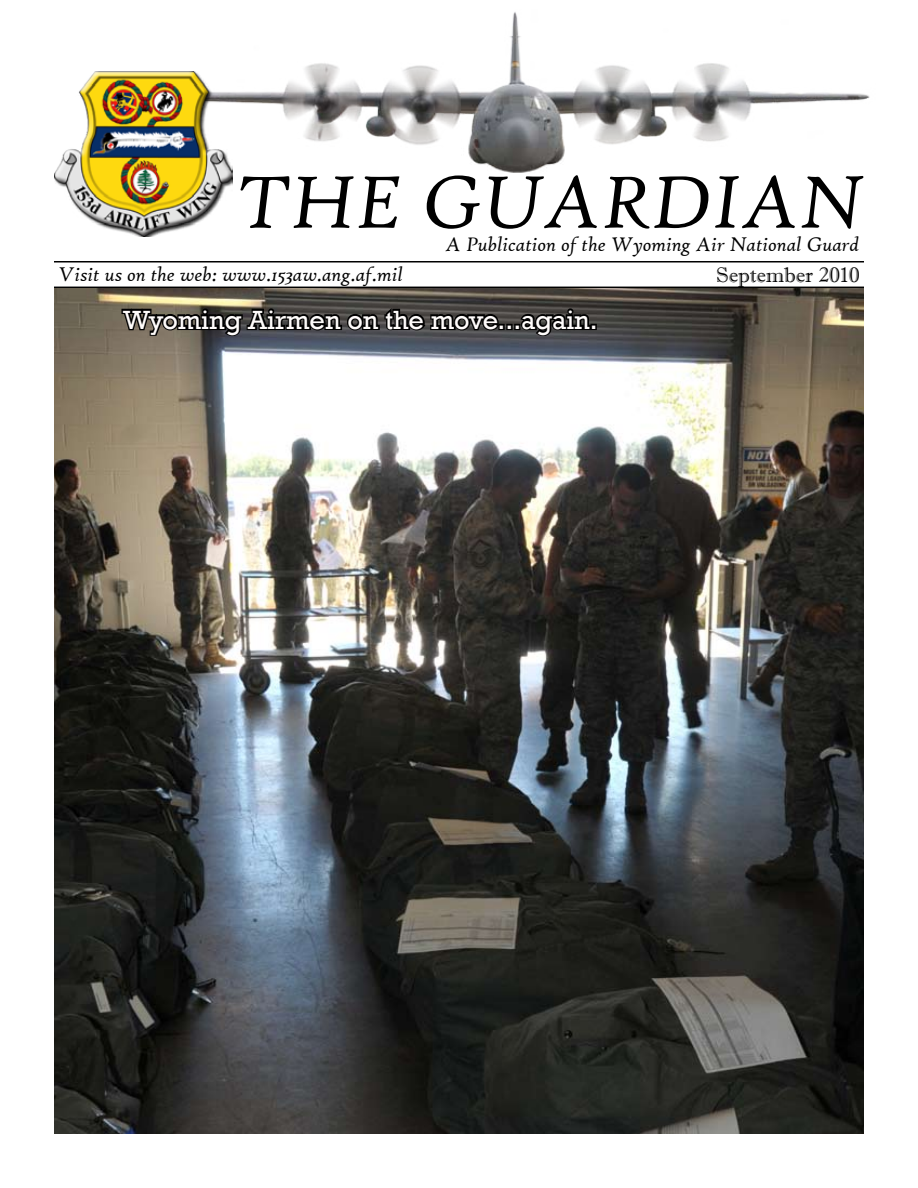
<style>
.page{position:relative;width:918px;height:1188px;background:#fff}
.page>*{position:absolute;margin:0;border:0;box-sizing:border-box;transform-origin:0 0}
.t1{font:italic 79.5px "High Tower Text";color:#000}
.t2{font:27px "Rockwell";color:#fffcfb}
.t3{font:italic 21px "High Tower Text";color:#000}
.t4{font:21px "Imprint MT Shadow";color:#000}
</style>
<div class="page">
<img style="left:150px;top:12px;width:720px;height:164px">
<hr style="left:54px;top:261px;width:810px;height:1px;background:#000">
<hr style="left:54px;top:287px;width:810px;height:1px;background:#000">
<img style="left:54px;top:72px;width:178px;height:164px">
<img style="left:54px;top:288px;width:810px;height:846px">
<svg style="left:120px;top:303px;width:382px;height:35px;background:#383532"></svg>
<div style="left:498px;top:324px;width:7px;height:6px;border:3px solid #000"></div>
<div style="left:506px;top:324px;width:7px;height:6px;border:3px solid #000"></div>
<svg style="left:514px;top:306px;width:83px;height:32px;background:#2b2a2a"></svg>
<h1 class="t1" style="left:237px;top:156px;width:628px">THE GUARDIAN</h1>
<p class="t3" style="left:58px;top:262px;width:346px">Visit us on the web: www.153aw.ang.af.mil</p>
<p class="t4" style="left:716px;top:262px;width:145px">September 2010</p>
<p class="t3" style="left:446px;top:232px;width:415px">A Publication of the Wyoming Air National Guard</p>
<p class="t2" style="left:123px;top:304px;width:476px">Wyoming Airmen on the move...again.</p>
</div>
